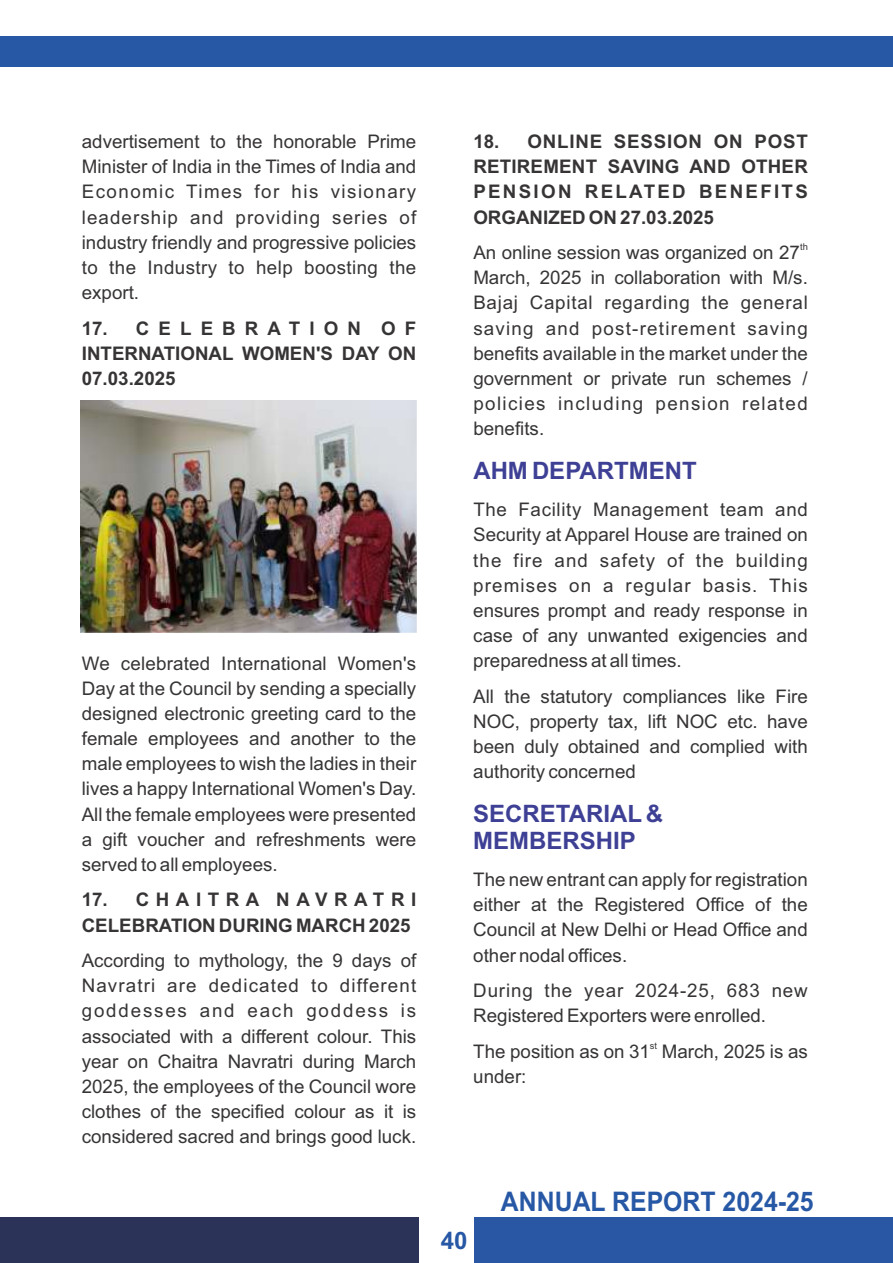
<style>
.page{position:relative;width:893px;height:1263px;background:#fff}
.page>*{position:absolute;margin:0;border:0;box-sizing:border-box;transform-origin:0 0}
.t1{font:27px "Arial";color:#2758a5;scale:.92 1}
.t2{font:24px/26.8px "Arial";color:#3e4095}
.t3{font:24px "Arial";color:#2758a5}
.t4{font:18.75px/25.2px "Arial";color:#373435;text-align:justify}
.t5{font:9.3px "Arial";color:#373435}
</style>
<div class="page">
<div style="left:0;top:36px;width:893px;height:31px;background:#2758a5"></div>
<div style="left:0;top:1218px;width:419px;height:45px;background:#2b3458"></div>
<div style="left:474px;top:1218px;width:419px;height:45px;background:#2a57a4"></div>
<img style="left:81px;top:401px;width:335px;height:231px">
<p class="t4" style="left:82px;top:131px;width:336px">advertisement to the honorable Prime Minister of India in the Times of India and Economic Times for his visionary leadership and providing series of industry friendly and progressive policies to the Industry to help boosting the export.</p>
<p class="t4" style="left:82px;top:317px;width:336px">17. CELEBRATION OF INTERNATIONAL WOMEN'S DAY ON 07.03.2025</p>
<p class="t4" style="left:82px;top:652px;width:336px">We celebrated International Women's Day at the Council by sending a specially designed electronic greeting card to the female employees and another to the male employees to wish the ladies in their lives a happy International Women's Day.<br>All the female employees were presented a gift voucher and refreshments were served to all employees.</p>
<p class="t4" style="left:82px;top:889px;width:336px">17. CHAITRA NAVRATRI<br>CELEBRATION DURING MARCH 2025</p>
<p class="t4" style="left:82px;top:950px;width:336px">According to mythology, the 9 days of Navratri are dedicated to different goddesses and each goddess is associated with a different colour. This year on Chaitra Navratri during March 2025, the employees of the Council wore clothes of the specified colour as it is considered sacred and brings good luck.</p>
<p class="t4" style="left:473px;top:131px;width:336px">18. ONLINE SESSION ON POST RETIREMENT SAVING AND OTHER PENSION RELATED BENEFITS ORGANIZED ON 27.03.2025</p>
<p class="t5" style="left:800px;top:243px;width:9px">th</p>
<p class="t4" style="left:473px;top:242px;width:336px;text-align:left">An online session was organized on 27<br>March, 2025 in collaboration with M/s.<br>Bajaj Capital regarding the general saving and post-retirement saving benefits available in the market under the government or private run schemes / policies including pension related benefits.</p>
<p class="t2" style="left:473px;top:459px;width:225px">AHM DEPARTMENT</p>
<p class="t4" style="left:473px;top:499px;width:336px">The Facility Management team and Security at Apparel House are trained on the fire and safety of the building premises on a regular basis. This ensures prompt and ready response in case of any unwanted exigencies and preparedness at all times.</p>
<p class="t4" style="left:473px;top:685px;width:336px">All the statutory compliances like Fire NOC, property tax, lift NOC etc. have been duly obtained and complied with authority concerned</p>
<p class="t2" style="left:473px;top:802px;width:191px">SECRETARIAL &amp;<br>MEMBERSHIP</p>
<p class="t4" style="left:473px;top:869px;width:336px">The new entrant can apply for registration either at the Registered Office of the Council at New Delhi or Head Office and other nodal offices.</p>
<p class="t4" style="left:473px;top:980px;width:336px">During the year 2024-25, 683 new<br>Registered Exporters were enrolled.</p>
<p class="t5" style="left:650px;top:1042px;width:9px">st</p>
<p class="t4" style="left:473px;top:1040px;width:336px">The position as on 31 March, 2025 is as under:</p>
<p class="t3" style="left:441px;top:1231px;width:28px">40</p>
<h1 class="t1" style="left:501px;top:1191px;width:341px">ANNUAL REPORT 2024-25</h1>
</div>
